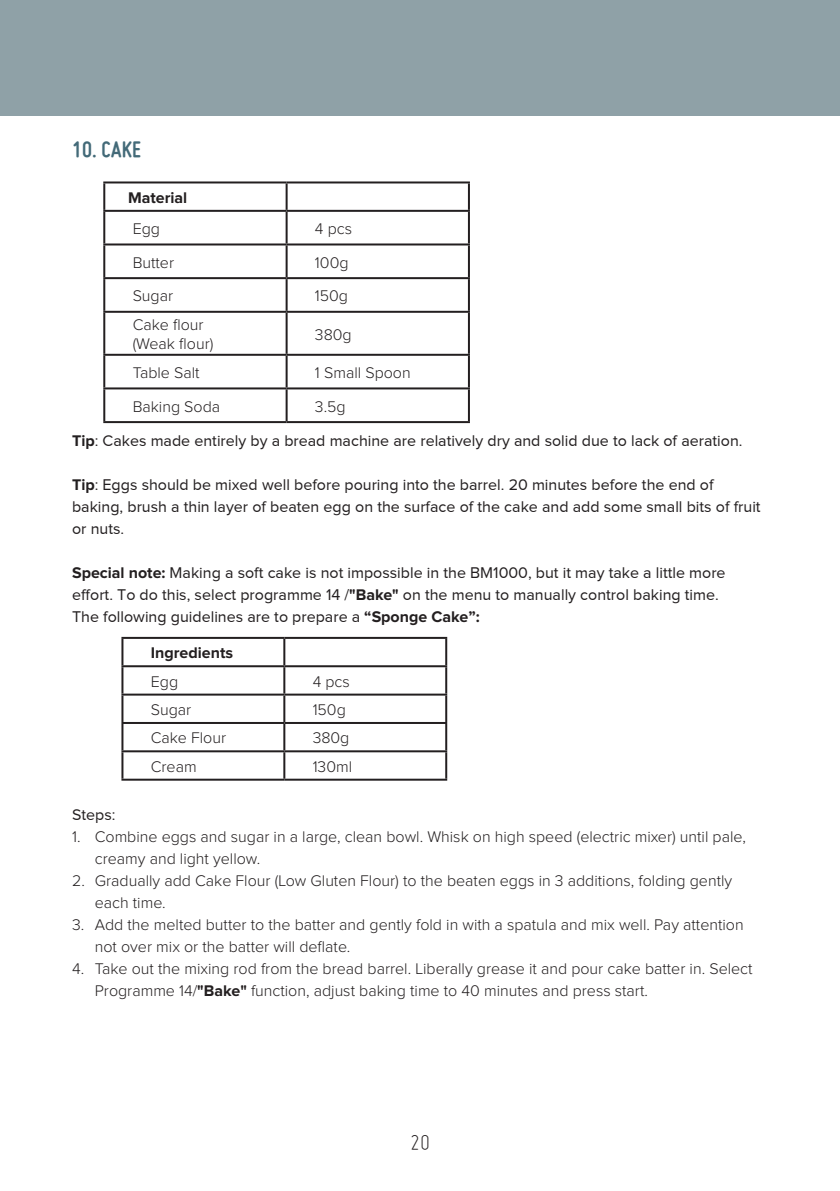
<style>
.page{position:relative;width:840px;height:1191px;background:#fff}
.page>*{position:absolute;margin:0;border:0;box-sizing:border-box;transform-origin:0 0}
.Table_header{font:700 24px "Miso";letter-spacing:.015em;color:#436a78}
.t1{font:300 24px "Miso";color:#231f20}
.Body_bulleted{font:300 16px/22px "Proxima Nova";color:#231f20}
.Body_no_indent{font:16px/22px "Proxima Nova";color:#231f20}
.Body_bulleted_sublis{font:300 16px "Proxima Nova";color:#231f20}
.Body_bulleted_sublis-2{font:700 16px "Proxima Nova";color:#231f20}
.s1{font-weight:700}
</style>
<div class="page">
<div style="left:0;top:0;width:839px;height:116px;background:#8fa1a7"></div>
<hr style="left:103px;top:181px;width:183px;height:2px;background:#231f20">
<hr style="left:103px;top:183px;width:2px;height:27px;background:#231f20">
<hr style="left:286px;top:181px;width:183px;height:2px;background:#231f20">
<hr style="left:285px;top:183px;width:2px;height:27px;background:#231f20">
<hr style="left:467px;top:183px;width:2px;height:27px;background:#231f20">
<hr style="left:103px;top:210px;width:183px;height:2px;background:#231f20">
<hr style="left:103px;top:212px;width:2px;height:31px;background:#231f20">
<hr style="left:286px;top:210px;width:183px;height:2px;background:#231f20">
<hr style="left:285px;top:212px;width:2px;height:31px;background:#231f20">
<hr style="left:467px;top:212px;width:2px;height:31px;background:#231f20">
<hr style="left:103px;top:243px;width:183px;height:2px;background:#231f20">
<hr style="left:103px;top:245px;width:2px;height:32px;background:#231f20">
<hr style="left:286px;top:243px;width:183px;height:2px;background:#231f20">
<hr style="left:285px;top:245px;width:2px;height:32px;background:#231f20">
<hr style="left:467px;top:245px;width:2px;height:32px;background:#231f20">
<hr style="left:103px;top:277px;width:183px;height:2px;background:#231f20">
<hr style="left:103px;top:279px;width:2px;height:32px;background:#231f20">
<hr style="left:286px;top:277px;width:183px;height:2px;background:#231f20">
<hr style="left:285px;top:279px;width:2px;height:32px;background:#231f20">
<hr style="left:467px;top:279px;width:2px;height:32px;background:#231f20">
<hr style="left:103px;top:311px;width:183px;height:2px;background:#231f20">
<hr style="left:103px;top:313px;width:2px;height:41px;background:#231f20">
<hr style="left:286px;top:311px;width:183px;height:2px;background:#231f20">
<hr style="left:285px;top:313px;width:2px;height:41px;background:#231f20">
<hr style="left:467px;top:313px;width:2px;height:41px;background:#231f20">
<hr style="left:103px;top:354px;width:183px;height:2px;background:#231f20">
<hr style="left:103px;top:356px;width:2px;height:31px;background:#231f20">
<hr style="left:286px;top:354px;width:183px;height:2px;background:#231f20">
<hr style="left:285px;top:356px;width:2px;height:31px;background:#231f20">
<hr style="left:467px;top:356px;width:2px;height:31px;background:#231f20">
<hr style="left:103px;top:387px;width:183px;height:2px;background:#231f20">
<hr style="left:103px;top:389px;width:2px;height:32px;background:#231f20">
<hr style="left:286px;top:387px;width:183px;height:2px;background:#231f20">
<hr style="left:285px;top:389px;width:2px;height:32px;background:#231f20">
<hr style="left:467px;top:389px;width:2px;height:32px;background:#231f20">
<hr style="left:103px;top:421px;width:183px;height:2px;background:#231f20">
<hr style="left:286px;top:421px;width:183px;height:2px;background:#231f20">
<hr style="left:121px;top:637px;width:163px;height:2px;background:#231f20">
<hr style="left:121px;top:639px;width:2px;height:26px;background:#231f20">
<hr style="left:284px;top:637px;width:163px;height:2px;background:#231f20">
<hr style="left:283px;top:639px;width:2px;height:26px;background:#231f20">
<hr style="left:445px;top:639px;width:2px;height:26px;background:#231f20">
<hr style="left:121px;top:665px;width:163px;height:2px;background:#231f20">
<hr style="left:121px;top:667px;width:2px;height:26px;background:#231f20">
<hr style="left:284px;top:665px;width:163px;height:2px;background:#231f20">
<hr style="left:283px;top:667px;width:2px;height:26px;background:#231f20">
<hr style="left:445px;top:667px;width:2px;height:26px;background:#231f20">
<hr style="left:121px;top:693px;width:163px;height:2px;background:#231f20">
<hr style="left:121px;top:695px;width:2px;height:27px;background:#231f20">
<hr style="left:284px;top:693px;width:163px;height:2px;background:#231f20">
<hr style="left:283px;top:695px;width:2px;height:27px;background:#231f20">
<hr style="left:445px;top:695px;width:2px;height:27px;background:#231f20">
<hr style="left:121px;top:722px;width:163px;height:2px;background:#231f20">
<hr style="left:121px;top:724px;width:2px;height:26px;background:#231f20">
<hr style="left:284px;top:722px;width:163px;height:2px;background:#231f20">
<hr style="left:283px;top:724px;width:2px;height:26px;background:#231f20">
<hr style="left:445px;top:724px;width:2px;height:26px;background:#231f20">
<hr style="left:121px;top:750px;width:163px;height:2px;background:#231f20">
<hr style="left:121px;top:752px;width:2px;height:26px;background:#231f20">
<hr style="left:284px;top:750px;width:163px;height:2px;background:#231f20">
<hr style="left:283px;top:752px;width:2px;height:26px;background:#231f20">
<hr style="left:445px;top:752px;width:2px;height:26px;background:#231f20">
<hr style="left:121px;top:778px;width:163px;height:2px;background:#231f20">
<hr style="left:284px;top:778px;width:163px;height:2px;background:#231f20">
<p class="Table_header" style="left:72px;top:136px;width:70px">10. CAKE</p>
<p class="Body_bulleted_sublis-2" style="left:128px;top:190px;width:61px">Material</p>
<p class="Body_bulleted_sublis" style="left:133px;top:221px;width:29px">Egg</p>
<p class="Body_bulleted_sublis" style="left:315px;top:221px;width:39px">4 pcs</p>
<p class="Body_bulleted_sublis" style="left:133px;top:255px;width:43px">Butter</p>
<p class="Body_bulleted_sublis" style="left:315px;top:255px;width:35px">100g</p>
<p class="Body_bulleted_sublis" style="left:133px;top:289px;width:42px">Sugar</p>
<p class="Body_bulleted_sublis" style="left:315px;top:289px;width:35px">150g</p>
<p class="Body_bulleted_sublis" style="left:133px;top:317px;width:72px">Cake flour</p>
<p class="Body_bulleted_sublis" style="left:133px;top:336px;width:82px">(Weak flour)</p>
<p class="Body_bulleted_sublis" style="left:315px;top:327px;width:38px">380g</p>
<p class="Body_bulleted_sublis" style="left:133px;top:365px;width:68px">Table Salt</p>
<p class="Body_bulleted_sublis" style="left:315px;top:365px;width:97px">1 Small Spoon</p>
<p class="Body_bulleted_sublis" style="left:133px;top:399px;width:89px">Baking Soda</p>
<p class="Body_bulleted_sublis" style="left:315px;top:399px;width:32px">3.5g</p>
<p class="Body_no_indent" style="left:72px;top:429px;width:671px"><span class="s1">Tip</span>: Cakes made entirely by a bread machine are relatively dry and solid due to lack of aeration.</p>
<p class="Body_no_indent" style="left:72px;top:473px;width:689px"><span class="s1">Tip</span>: Eggs should be mixed well before pouring into the barrel. 20 minutes before the end of baking, brush a thin layer of beaten egg on the surface of the cake and add some small bits of fruit or nuts.</p>
<p class="Body_no_indent" style="left:72px;top:561px;width:654px"><span class="s1">Special note:</span> Making a soft cake is not impossible in the BM1000, but it may take a little more effort. To do this, select programme 14 /<span class="s1">"Bake"</span> on the menu to manually control baking time.</p>
<p class="Body_no_indent" style="left:72px;top:605px;width:409px">The following guidelines are to prepare a <span class="s1">“Sponge Cake”:</span></p>
<p class="Body_bulleted_sublis-2" style="left:151px;top:646px;width:84px">Ingredients</p>
<p class="Body_bulleted_sublis" style="left:151px;top:674px;width:29px">Egg</p>
<p class="Body_bulleted_sublis" style="left:312px;top:674px;width:39px">4 pcs</p>
<p class="Body_bulleted_sublis" style="left:151px;top:702px;width:42px">Sugar</p>
<p class="Body_bulleted_sublis" style="left:312px;top:702px;width:35px">150g</p>
<p class="Body_bulleted_sublis" style="left:151px;top:731px;width:77px">Cake Flour</p>
<p class="Body_bulleted_sublis" style="left:312px;top:731px;width:38px">380g</p>
<p class="Body_bulleted_sublis" style="left:151px;top:759px;width:47px">Cream</p>
<p class="Body_bulleted_sublis" style="left:312px;top:759px;width:41px">130ml</p>
<p class="Body_no_indent" style="left:72px;top:803px;width:45px">Steps:</p>
<p class="Body_bulleted" style="left:95px;top:826px;width:652px;text-indent:-23px">1. Combine eggs and sugar in a large, clean bowl. Whisk on high speed (electric mixer) until pale, creamy and light yellow.</p>
<p class="Body_bulleted" style="left:95px;top:870px;width:638px;text-indent:-23px">2. Gradually add Cake Flour (Low Gluten Flour) to the beaten eggs in 3 additions, folding gently each time.</p>
<p class="Body_bulleted" style="left:95px;top:914px;width:650px;text-indent:-23px">3. Add the melted butter to the batter and gently fold in with a spatula and mix well. Pay attention not over mix or the batter will defl ate.</p>
<p class="Body_bulleted" style="left:95px;top:958px;width:659px;text-indent:-23px">4. Take out the mixing rod from the bread barrel. Liberally grease it and pour cake batter in. Select<br>Programme 14/<span class="s1">"Bake"</span> function, adjust baking time to 40 minutes and press start.</p>
<h1 class="t1" style="left:410px;top:1129px;width:21px">20</h1>
</div>
